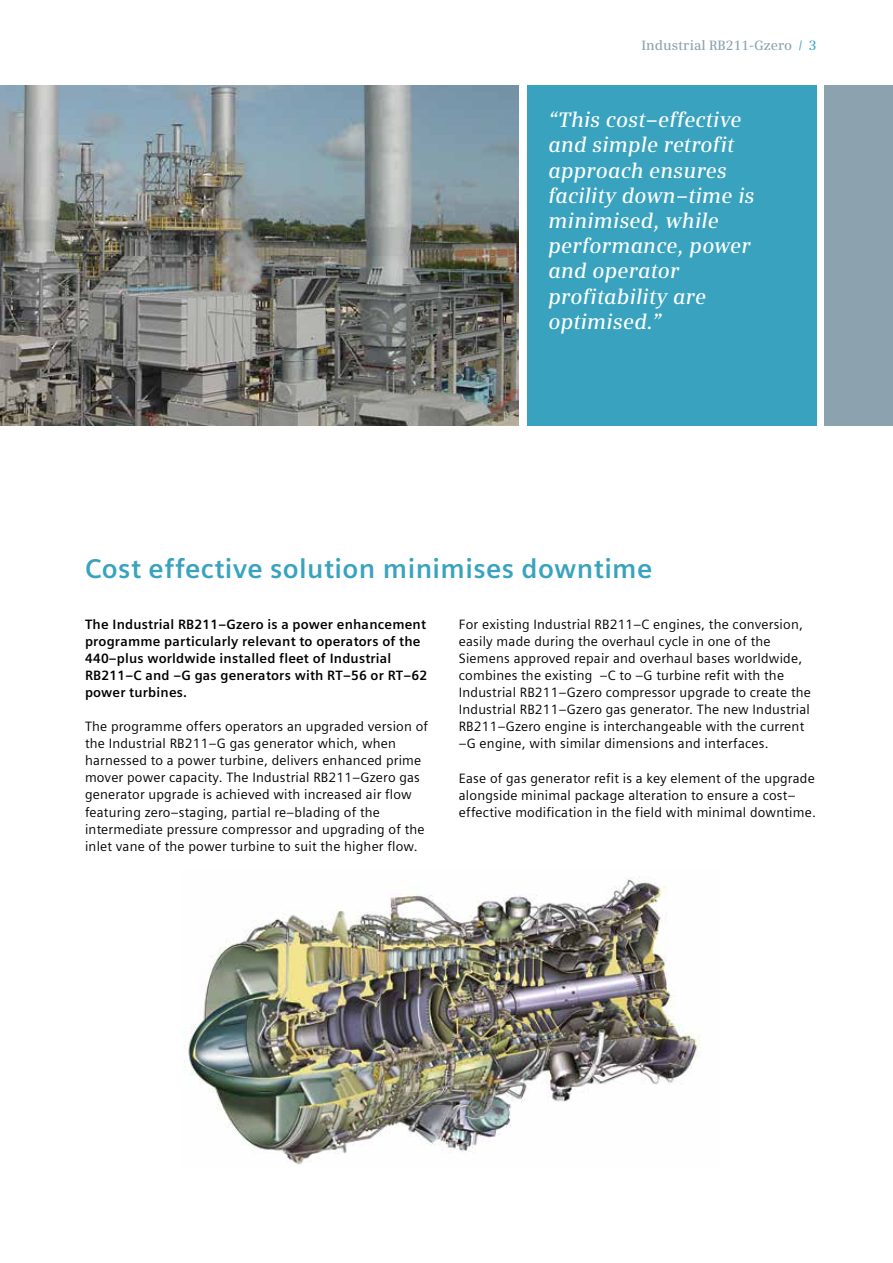
<style>
.page{position:relative;width:893px;height:1263px;background:#fff}
.page>*{position:absolute;margin:0;border:0;box-sizing:border-box;transform-origin:0 0}
.t1{font:700 27px "Siemens Sans";letter-spacing:.015em;color:#39a3bf}
.t2{font:italic 600 21px/25.2px "Siemens Serif";letter-spacing:.01em;color:#fff}
.t3{font:13.5px/17px "Siemens Sans";letter-spacing:.015em;color:#000}
.t4{font:700 13.5px/17px "Siemens Sans";letter-spacing:.015em;color:#000}
.t5{font:600 13.5px "Siemens Serif";color:#8ca3af}
.s1{color:#39a3bf}
</style>
<div class="page">
<img style="left:183px;top:877px;width:519px;height:288px">
<img style="left:0;top:85px;width:519px;height:340px">
<div style="left:527px;top:85px;width:289px;height:340px;background:#39a3bf"></div>
<div style="left:825px;top:85px;width:68px;height:340px;background:#8ca3af"></div>
<p class="t5" style="left:641px;top:38px;width:177px">Industrial RB211-Gzero <span class="s1">/ 3</span></p>
<h2 class="t2" style="left:549px;top:107px;width:207px">“This cost–effective and simple retrofit approach ensures facility down–time is minimised, while performance, power and operator profitability are optimised.”</h2>
<h1 class="t1" style="left:85px;top:554px;width:569px">Cost effective solution minimises downtime</h1>
<p class="t4" style="left:85px;top:616px;width:344px">The Industrial RB211–Gzero is a power enhancement programme particularly relevant to operators of the 440–plus worldwide installed fleet of Industrial RB211–C and –G gas generators with RT–56 or RT–62 power turbines.</p>
<p class="t3" style="left:85px;top:718px;width:345px">The programme offers operators an upgraded version of the Industrial RB211–G gas generator which, when harnessed to a power turbine, delivers enhanced prime mover power capacity. The Industrial RB211–Gzero gas generator upgrade is achieved with increased air flow featuring zero–staging, partial re–blading of the intermediate pressure compressor and upgrading of the inlet vane of the power turbine to suit the higher flow.</p>
<p class="t3" style="left:459px;top:616px;width:354px">For existing Industrial RB211–C engines, the conversion, easily made during the overhaul cycle in one of the Siemens approved repair and overhaul bases worldwide, combines the existing –C to –G turbine refit with the Industrial RB211–Gzero compressor upgrade to create the Industrial RB211–Gzero gas generator. The new Industrial RB211–Gzero engine is interchangeable with the current –G engine, with similar dimensions and interfaces.</p>
<p class="t3" style="left:459px;top:769px;width:359px">Ease of gas generator refit is a key element of the upgrade alongside minimal package alteration to ensure a cost– effective modification in the field with minimal downtime.</p>
</div>
